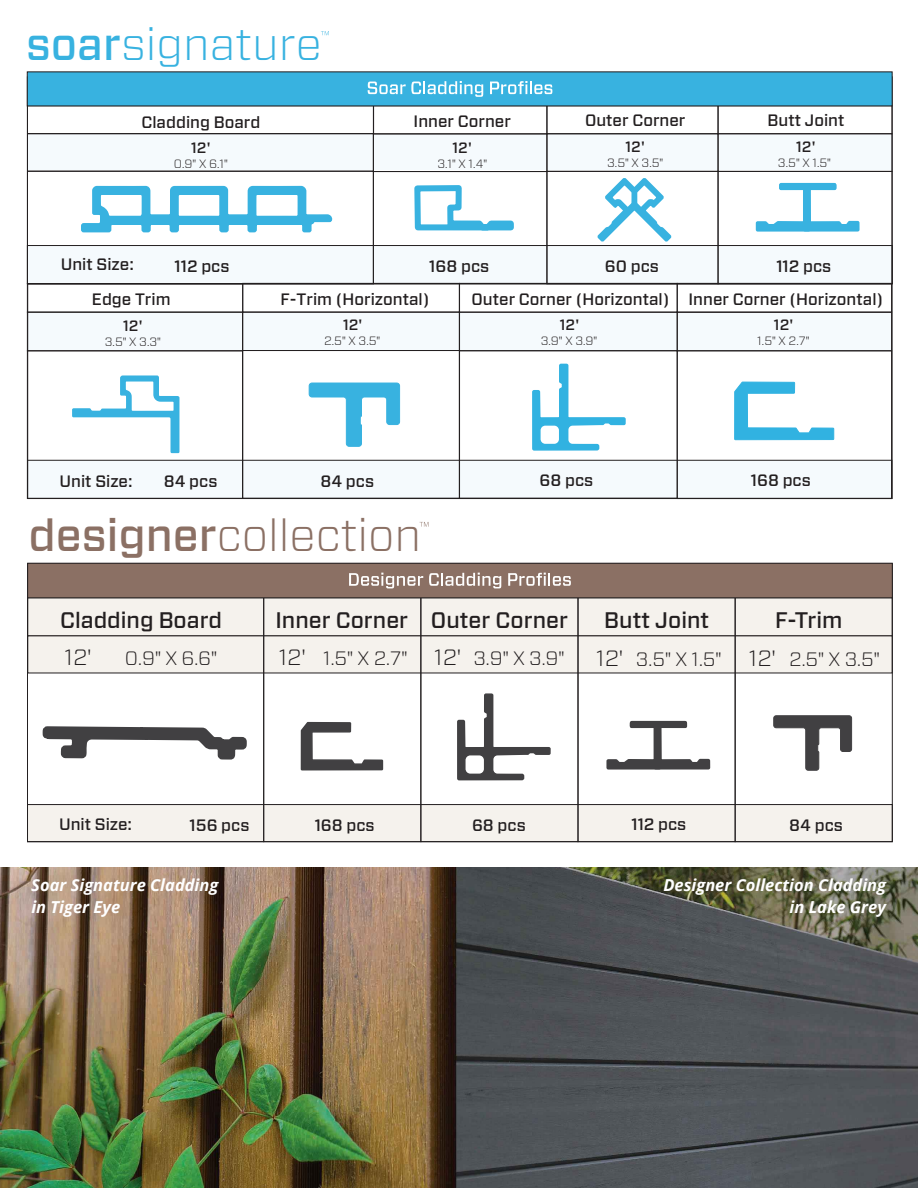
<style>
.page{position:relative;width:918px;height:1188px;background:#fff}
.page>*{position:absolute;margin:0;border:0;box-sizing:border-box;transform-origin:0 0}
.t1{font:300 45.3px "Forza";color:#8b7064}
.t2{font:300 45px "Forza";color:#38b2e0}
.t3{font:500 22.5px "Forza";color:#231f20}
.t4{font:300 22.05px "Forza";color:#231f20}
.t5{font:300 19.35px "Forza";color:#231f20}
.t6{font:500 16.5px "Forza";color:#231f20}
.t7{font:italic 700 16.5px/22px "Open Sans";color:#fff;text-align:right}
.t8{font:500 15px "Forza";color:#231f20}
.t9{font:300 12px "Forza";color:#231f20}
.s1{font-weight:500}
.s2{font-size:22.05px}
</style>
<div class="page">
<div style="left:28px;top:135px;width:864px;height:35px;background:#f5fafd"></div>
<div style="left:27px;top:245px;width:866px;height:39px;background:#f5fafd;border:1px solid #231f20"></div>
<div style="left:27px;top:133px;width:347px;height:39px;border:1px solid #231f20"></div>
<div style="left:27px;top:171px;width:347px;height:113px;border:1px solid #231f20"></div>
<div style="left:718px;top:171px;width:174px;height:113px;border:1px solid #231f20"></div>
<div style="left:718px;top:133px;width:174px;height:39px;border:1px solid #231f20"></div>
<div style="left:547px;top:133px;width:171px;height:39px;border:1px solid #231f20"></div>
<div style="left:373px;top:105px;width:174px;height:29px;border:1px solid #231f20"></div>
<div style="left:373px;top:171px;width:174px;height:113px;border:1px solid #231f20"></div>
<div style="left:373px;top:134px;width:174px;height:38px;border:1px solid #231f20"></div>
<div style="left:27px;top:71px;width:866px;height:35px;background:#38b2e0"></div>
<svg style="left:368px;top:81px;width:115px;height:16px"></svg>
<svg style="left:490px;top:81px;width:62px;height:13px"></svg>
<div style="left:28px;top:312px;width:864px;height:39px;background:#f5fafd"></div>
<div style="left:27px;top:460px;width:865px;height:39px;background:#f5fafd;border:1px solid #231f20"></div>
<div style="left:677px;top:312px;width:215px;height:39px;border:1px solid #231f20"></div>
<div style="left:459px;top:350px;width:219px;height:149px;border:1px solid #231f20"></div>
<div style="left:459px;top:312px;width:219px;height:39px;border:1px solid #231f20"></div>
<div style="left:242px;top:312px;width:218px;height:39px;border:1px solid #231f20"></div>
<svg style="left:835px;top:184px;width:25px;height:48px"></svg>
<div style="left:779px;top:183px;width:57px;height:7px;border:3px solid #38b2e0"></div>
<svg style="left:597px;top:178px;width:75px;height:64px"></svg>
<svg style="left:414px;top:185px;width:100px;height:46px"></svg>
<svg style="left:80px;top:185px;width:253px;height:269px"></svg>
<svg style="left:72px;top:367px;width:109px;height:87px"></svg>
<svg style="left:734px;top:170px;width:101px;height:393px"></svg>
<svg style="left:532px;top:363px;width:94px;height:88px"></svg>
<svg style="left:308px;top:382px;width:92px;height:65px"></svg>
<svg style="left:321px;top:31px;width:8px;height:4px"></svg>
<div style="left:27px;top:804px;width:866px;height:38px;background:#f5f2ed;border:1px solid #231f20"></div>
<div style="left:27px;top:597px;width:866px;height:39px;background:#f5f2ed;border:1px solid #231f20"></div>
<div style="left:27px;top:636px;width:866px;height:37px;background:#f5f2ed"></div>
<svg style="left:300px;top:497px;width:84px;height:371px"></svg>
<svg style="left:457px;top:693px;width:94px;height:88px"></svg>
<svg style="left:606px;top:720px;width:105px;height:50px"></svg>
<div style="left:630px;top:721px;width:57px;height:7px;border:3px solid #414042"></div>
<div style="left:654px;top:723px;width:7px;height:46px;border:3px solid #414042"></div>
<svg style="left:773px;top:715px;width:79px;height:56px"></svg>
<svg style="left:40px;top:598px;width:209px;height:270px"></svg>
<div style="left:420px;top:563px;width:158px;height:279px;border:1px solid #231f20"></div>
<div style="left:263px;top:563px;width:158px;height:279px;border:1px solid #231f20"></div>
<div style="left:578px;top:563px;width:158px;height:279px;border:1px solid #231f20"></div>
<div style="left:735px;top:563px;width:158px;height:279px;border:1px solid #231f20"></div>
<div style="left:27px;top:563px;width:866px;height:35px;background:#8b7064;border:1px solid #231f20"></div>
<svg style="left:349px;top:573px;width:74px;height:15px"></svg>
<svg style="left:429px;top:573px;width:72px;height:15px"></svg>
<svg style="left:508px;top:573px;width:63px;height:13px"></svg>
<svg style="left:420px;top:522px;width:8px;height:5px"></svg>
<img style="left:0;top:868px;width:918px;height:320px">
<h2 class="t2" style="left:26px;top:13px;width:297px"><span class="s1">soar</span>signature</h2>
<p class="t6" style="left:141px;top:111px;width:120px">Cladding Board</p>
<p class="t8" style="left:191px;top:138px;width:21px">12'</p>
<p class="t9" style="left:174px;top:156px;width:55px">0.9" X 6.1"</p>
<p class="t6" style="left:414px;top:110px;width:99px">Inner Corner</p>
<p class="t8" style="left:453px;top:138px;width:21px">12'</p>
<p class="t9" style="left:437px;top:155px;width:51px">3.1" X 1.4"</p>
<p class="t6" style="left:585px;top:110px;width:102px">Outer Corner</p>
<p class="t8" style="left:625px;top:137px;width:21px">12'</p>
<p class="t9" style="left:607px;top:155px;width:58px">3.5" X 3.5"</p>
<p class="t6" style="left:768px;top:110px;width:78px">Butt Joint</p>
<p class="t8" style="left:796px;top:137px;width:21px">12'</p>
<p class="t9" style="left:778px;top:155px;width:55px">3.5" X 1.5"</p>
<p class="t6" style="left:61px;top:253px;width:75px">Unit Size:</p>
<p class="t6" style="left:175px;top:255px;width:56px">112 pcs</p>
<p class="t6" style="left:429px;top:255px;width:62px">168 pcs</p>
<p class="t6" style="left:605px;top:256px;width:56px">60 pcs</p>
<p class="t6" style="left:776px;top:256px;width:56px">112 pcs</p>
<p class="t6" style="left:92px;top:288px;width:80px">Edge Trim</p>
<p class="t8" style="left:123px;top:315px;width:21px">12'</p>
<p class="t9" style="left:105px;top:333px;width:58px">3.5" X 3.3"</p>
<p class="t6" style="left:280px;top:289px;width:151px">F-Trim (Horizontal)</p>
<p class="t8" style="left:343px;top:315px;width:21px">12'</p>
<p class="t9" style="left:324px;top:333px;width:58px">2.5" X 3.5"</p>
<p class="t6" style="left:472px;top:288px;width:199px">Outer Corner (Horizontal)</p>
<p class="t8" style="left:560px;top:315px;width:21px">12'</p>
<p class="t9" style="left:541px;top:333px;width:58px">3.9" X 3.9"</p>
<p class="t6" style="left:689px;top:288px;width:196px">Inner Corner (Horizontal)</p>
<p class="t8" style="left:774px;top:315px;width:21px">12'</p>
<p class="t9" style="left:757px;top:333px;width:54px">1.5" X 2.7"</p>
<p class="t6" style="left:60px;top:470px;width:75px">Unit Size:</p>
<p class="t6" style="left:164px;top:471px;width:55px">84 pcs</p>
<p class="t6" style="left:320px;top:470px;width:55px">84 pcs</p>
<p class="t6" style="left:540px;top:470px;width:55px">68 pcs</p>
<p class="t6" style="left:751px;top:469px;width:62px">168 pcs</p>
<h1 class="t1" style="left:29px;top:504px;width:394px"><span class="s1">designer</span>collection</h1>
<h3 class="t3" style="left:60px;top:606px;width:164px">Cladding Board</h3>
<h3 class="t3" style="left:276px;top:605px;width:134px">Inner Corner</h3>
<p class="t5" style="left:279px;top:645px;width:130px"><span class="s2">12'</span> 1.5" X 2.7"</p>
<h3 class="t4" style="left:65px;top:642px;width:28px">12'</h3>
<p class="t5" style="left:125px;top:645px;width:94px">0.9" X 6.6"</p>
<h3 class="t3" style="left:431px;top:605px;width:139px">Outer Corner</h3>
<h3 class="t3" style="left:604px;top:606px;width:106px">Butt Joint</h3>
<h3 class="t3" style="left:775px;top:605px;width:69px">F-Trim</h3>
<p class="t5" style="left:434px;top:644px;width:132px"><span class="s2">12'</span> 3.9" X 3.9"</p>
<p class="t5" style="left:596px;top:646px;width:285px"><span class="s2">12'</span> 3.5" X 1.5" <span class="s2">12'</span> 2.5" X 3.5"</p>
<p class="t6" style="left:59px;top:814px;width:75px">Unit Size:</p>
<p class="t6" style="left:189px;top:814px;width:62px">156 pcs</p>
<p class="t6" style="left:315px;top:814px;width:62px">168 pcs</p>
<p class="t6" style="left:472px;top:814px;width:55px">68 pcs</p>
<p class="t6" style="left:631px;top:814px;width:56px">112 pcs</p>
<p class="t6" style="left:789px;top:814px;width:55px">84 pcs</p>
<p class="t7" style="left:31px;top:874px;width:189px;text-align:left">Soar Signature Cladding in Tiger Eye</p>
<p class="t7" style="left:663px;top:874px;width:224px">Designer Collection Cladding in Lake Grey</p>
</div>
